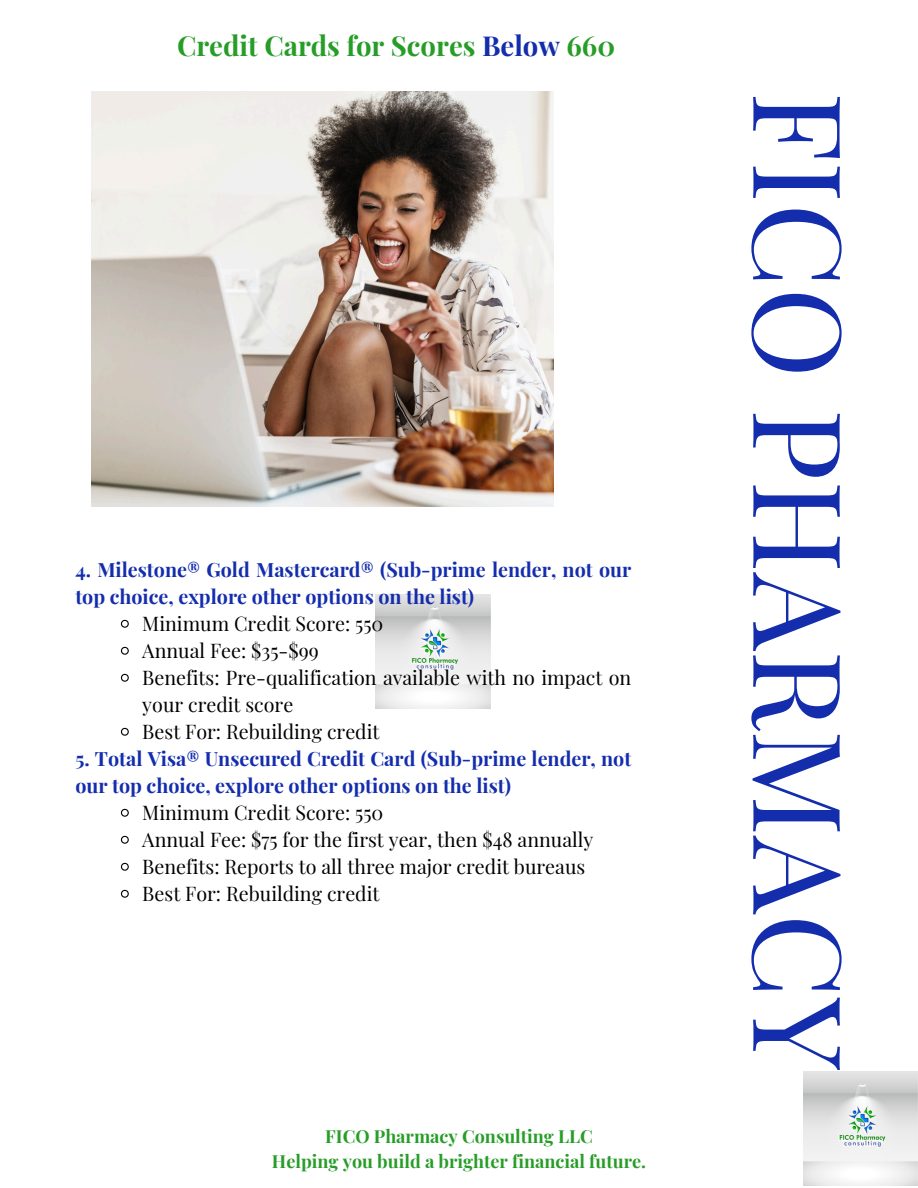
<style>
.page{position:relative;width:918px;height:1188px;background:#fff}
.page>*{position:absolute;margin:0;border:0;box-sizing:border-box;transform-origin:0 0}
.t1{font:122.55px "Playfair Display";color:#142dad}
.t2{font:700 27.45px "Playfair Display";color:#279d28}
.t3{font:19.65px/27px "Playfair Display";color:#000}
.t4{font:700 19.65px/27px "Playfair Display";color:#142dad}
.t5{font:700 18px/24.8px "Playfair Display";color:#279d28;text-align:center}
.s1{color:#142dad}
</style>
<div class="page">
<img style="left:92px;top:92px;width:461px;height:415px">
<img style="left:375px;top:594px;width:115px;height:115px">
<svg style="left:120px;top:619px;width:9px;height:9px"></svg>
<svg style="left:120px;top:646px;width:9px;height:9px"></svg>
<svg style="left:120px;top:673px;width:9px;height:9px"></svg>
<svg style="left:120px;top:727px;width:9px;height:9px"></svg>
<svg style="left:120px;top:808px;width:9px;height:9px"></svg>
<svg style="left:120px;top:835px;width:9px;height:9px"></svg>
<svg style="left:120px;top:862px;width:9px;height:9px"></svg>
<svg style="left:120px;top:889px;width:9px;height:9px"></svg>
<img style="left:803px;top:1071px;width:115px;height:115px">
<h3 class="t2" style="left:177px;top:26px;width:440px">Credit Cards for Scores <span class="s1">Below</span> 660</h3>
<p class="t4" style="left:75px;top:555px;width:557px">4. Milestone® Gold Mastercard® (Sub-prime lender, not our top choice, explore other options on the list)</p>
<p class="t3" style="left:142px;top:609px;width:243px">Minimum Credit Score: 550</p>
<p class="t3" style="left:142px;top:636px;width:178px">Annual Fee: $35-$99</p>
<p class="t3" style="left:142px;top:663px;width:491px">Benefits: Pre-qualification available with no impact on your credit score</p>
<h3 class="t3" style="left:142px;top:717px;width:239px">Best For: Rebuilding credit</h3>
<p class="t4" style="left:75px;top:744px;width:557px">5. Total Visa® Unsecured Credit Card (Sub-prime lender, not our top choice, explore other options on the list)</p>
<p class="t3" style="left:142px;top:798px;width:243px">Minimum Credit Score: 550</p>
<p class="t3" style="left:142px;top:825px;width:453px">Annual Fee: $75 for the first year, then $48 annually</p>
<p class="t3" style="left:142px;top:852px;width:444px">Benefits: Reports to all three major credit bureaus</p>
<p class="t3" style="left:142px;top:879px;width:239px">Best For: Rebuilding credit</p>
<h1 class="t5" style="left:272px;top:1123px;width:376px">FICO Pharmacy Consulting LLC<br>Helping you build a brighter financial future.</h1>
<h2 class="t1" style="left:886px;top:92px;width:980px;rotate:90deg">FICO PHARMACY</h2>
</div>
